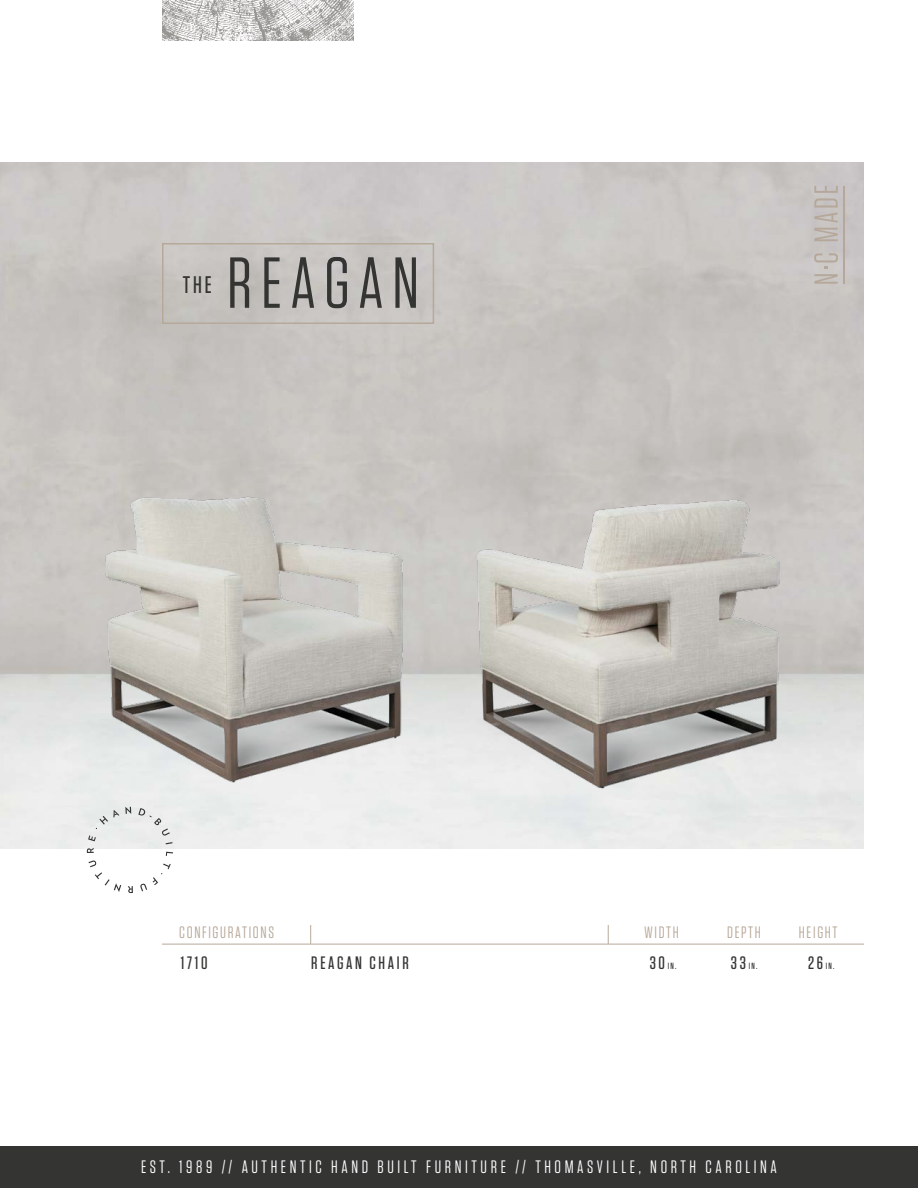
<style>
.page{position:relative;width:918px;height:1188px;background:#fff}
.page>*{position:absolute;margin:0;border:0;box-sizing:border-box;transform-origin:0 0}
.t1{font:72px "Tungsten";letter-spacing:.115em;color:#343433}
.t2{font:500 24px "Tungsten";color:#343433}
.t3{font:18px "Tungsten";letter-spacing:.2em;color:#fff}
.t4{font:500 18px "Tungsten";letter-spacing:.15em;color:#343433}
.t5{font:16.5px "Tungsten";letter-spacing:.1em;color:#b7a99a}
.t6{font:500 9px "Tungsten";color:#343433}
.s1{font-size:18px}
</style>
<div class="page">
<div style="left:162px;top:243px;width:272px;height:81px;border:2px solid #b7a99a"></div>
<svg style="left:814px;top:253px;width:24px;height:31px"></svg>
<svg style="left:814px;top:186px;width:24px;height:55px"></svg>
<hr style="left:843px;top:186px;width:2px;height:98px;background:#b5a89a">
<img style="left:162px;top:0;width:192px;height:40px">
<div style="left:0;top:1147px;width:918px;height:41px;background:#343433"></div>
<hr style="left:162px;top:944px;width:702px;height:1px;background:#b7a99a">
<svg style="left:310px;top:925px;width:1px;height:19px"></svg>
<svg style="left:608px;top:925px;width:1px;height:19px"></svg>
<img style="left:419px;top:360px;width:429px;height:489px">
<img style="left:41px;top:364px;width:430px;height:529px">
<h2 class="t2" style="left:183px;top:272px;width:30px">THE</h2>
<h1 class="t1" style="left:227px;top:246px;width:194px">REAGAN</h1>
<p class="t5" style="left:179px;top:923px;width:96px">CONFIGURATIONS</p>
<p class="t5" style="left:644px;top:923px;width:36px">WIDTH</p>
<p class="t5" style="left:727px;top:923px;width:35px">DEPTH</p>
<p class="t5" style="left:799px;top:923px;width:40px">HEIGHT</p>
<p class="t4" style="left:181px;top:953px;width:28px">1710</p>
<p class="t4" style="left:311px;top:953px;width:99px">REAGAN CHAIR</p>
<p class="t6" style="left:650px;top:961px;width:28px"><span class="s1">30</span>IN.</p>
<p class="t6" style="left:731px;top:961px;width:28px"><span class="s1">33</span>IN.</p>
<p class="t6" style="left:808px;top:961px;width:28px"><span class="s1">26</span>IN.</p>
<p class="t3" style="left:141px;top:1157px;width:637px">EST. 1989 // AUTHENTIC HAND BUILT FURNITURE // THOMASVILLE, NORTH CAROLINA</p>
</div>
